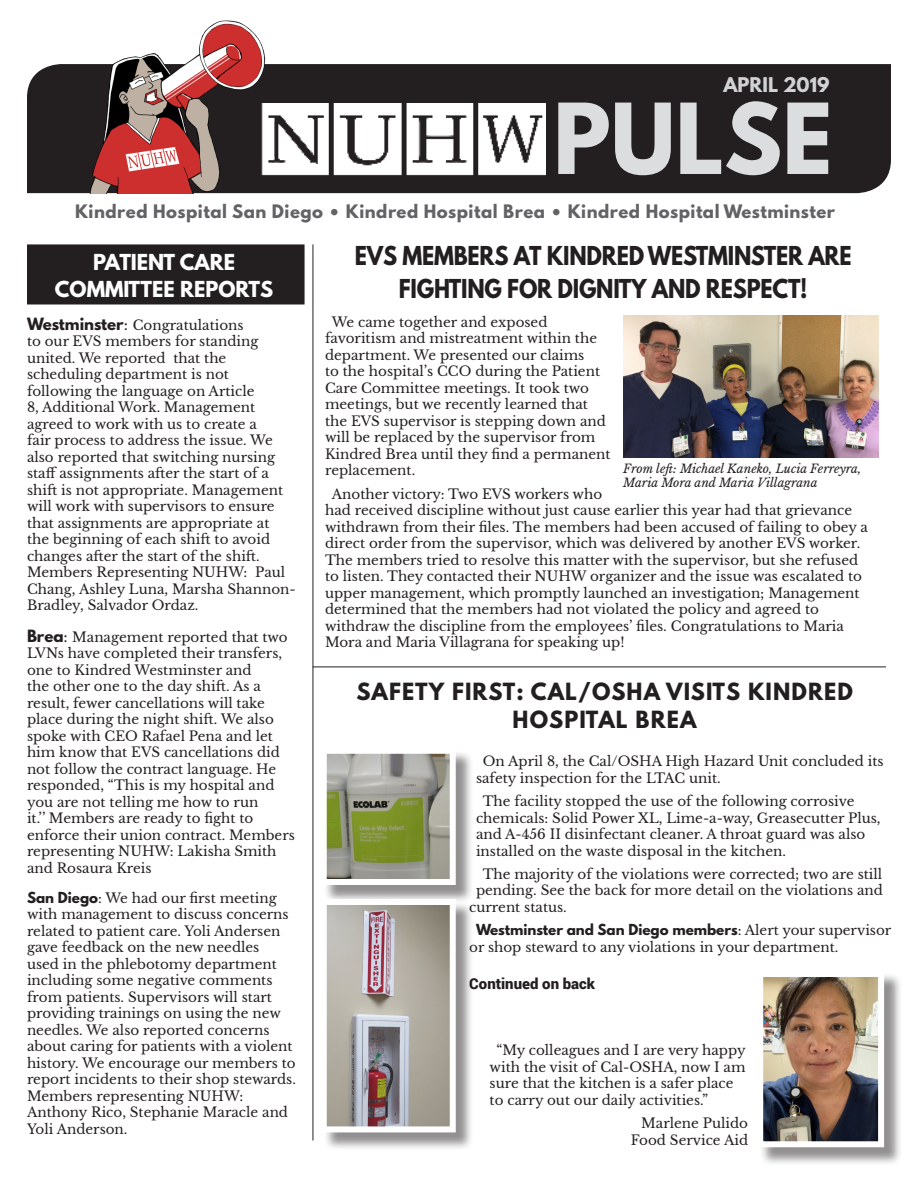
<style>
.page{position:relative;width:918px;height:1188px;background:#fff}
.page>*{position:absolute;margin:0;border:0;box-sizing:border-box;transform-origin:0 0}
.t1{font:700 86.55px "League Spartan";color:#dcdddf}
.t2{font:700 23.1px/33px "League Spartan";letter-spacing:-.01em;color:#231f20;text-align:center;scale:.91 1}
.t3{font:700 21px/28.5px "League Spartan";letter-spacing:.05em;color:#231f20;text-align:center}
.t4{font:700 19.5px "League Spartan";color:#fff}
.t5{font:700 18px "League Spartan";color:#d1d2d4}
.t6{font:700 16.5px "League Spartan";letter-spacing:.03em;color:#636366}
.t7{font:900 15px "Roboto";color:#231f20}
.t8{font:13.5px/16.5px "Libre Baskerville";color:#231f20}
.t9{font:italic 12px/14.4px "Libre Baskerville";color:#231f20}
.s1{font-family:"League Spartan";font-weight:700;font-size:15px}
.s2{font-size:15px}
.s3{font-family:"League Spartan";font-weight:700}
</style>
<div class="page">
<div style="left:27px;top:64px;width:864px;height:129px;background:#231f20"></div>
<img style="left:271px;top:103px;width:275px;height:74px">
<img style="left:79px;top:20px;width:192px;height:173px">
<hr style="left:313px;top:244px;width:1px;height:896px;background:#231f20">
<div style="left:28px;top:245px;width:276px;height:59px;background:#231f20"></div>
<div style="left:27px;top:244px;width:278px;height:60px;border:2px solid #231f20"></div>
<img style="left:623px;top:316px;width:256px;height:142px">
<div style="left:759px;top:972px;width:144px;height:194px;background:#231f20;opacity:.5"></div>
<img style="left:764px;top:978px;width:113px;height:162px">
<div style="left:757px;top:970px;width:127px;height:177px;border:6px solid #fff"></div>
<div style="left:323px;top:750px;width:151px;height:153px;background:#231f20;opacity:.5"></div>
<img style="left:328px;top:755px;width:121px;height:123px">
<div style="left:321px;top:748px;width:135px;height:137px;border:6px solid #fff"></div>
<div style="left:323px;top:901px;width:151px;height:250px;background:#231f20;opacity:.5"></div>
<img style="left:328px;top:906px;width:121px;height:219px">
<div style="left:321px;top:899px;width:135px;height:233px;border:6px solid #fff"></div>
<hr style="left:313px;top:667px;width:573px;height:1px;background:#231f20">
<p class="t5" style="left:723px;top:71px;width:108px">APRIL 2019</p>
<p class="t1" style="left:553px;top:71px;width:281px">PULSE</p>
<p class="t6" style="left:75px;top:198px;width:761px">Kindred Hospital San Diego • Kindred Hospital Brea • Kindred Hospital Westminster</p>
<p class="t4" style="left:93px;top:247px;width:143px">PATIENT CARE</p>
<p class="t4" style="left:55px;top:274px;width:220px">COMMITTEE REPORTS</p>
<p class="t8" style="left:27px;top:317px;width:270px"><span class="s1">Westminster</span><span class="s2">:</span> Congratulations<br>to our EVS members for standing united. We reported that the scheduling department is not following the language on Article<br>8, Additional Work. Management agreed to work with us to create a<br>fair process to address the issue. We also reported that switching nursing staff assignments after the start of a shift is not appropriate. Management will work with supervisors to ensure that assignments are appropriate at<br>the beginning of each shift to avoid changes after the start of the shift.<br>Members Representing NUHW: Paul Chang, Ashley Luna, Marsha Shannon-Bradley, Salvador Ordaz.</p>
<p class="t8" style="left:27px;top:629px;width:269px"><span class="s1">Brea</span><span class="s2">:</span> Management reported that two LVNs have completed their transfers, one to Kindred Westminster and<br>the other one to the day shift. As a result, fewer cancellations will take place during the night shift. We also spoke with CEO Rafael Pena and let him know that EVS cancellations did not follow the contract language. He responded, “This is my hospital and you are not telling me how to run<br>it.’’ Members are ready to fight to enforce their union contract. Members representing NUHW: Lakisha Smith and Rosaura Kreis</p>
<p class="t8" style="left:27px;top:890px;width:270px"><span class="s3">San Diego</span>: We had our first meeting with management to discuss concerns related to patient care. Yoli Andersen gave feedback on the new needles<br>used in the phlebotomy department including some negative comments from patients. Supervisors will start providing trainings on using the new needles. We also reported concerns about caring for patients with a violent history. We encourage our members to report incidents to their shop stewards.<br>Members representing NUHW:<br>Anthony Rico, Stephanie Maracle and Yoli Anderson.</p>
<p class="t2" style="left:355px;top:239px;width:547px">EVS MEMBERS AT KINDRED WESTMINSTER ARE<br>FIGHTING FOR DIGNITY AND RESPECT!</p>
<p class="t8" style="left:325px;top:314px;width:287px;text-indent:7px">We came together and exposed favoritism and mistreatment within the department. We presented our claims<br>to the hospital’s CCO during the Patient Care Committee meetings. It took two meetings, but we recently learned that the EVS supervisor is stepping down and will be replaced by the supervisor from Kindred Brea until they find a permanent replacement.</p>
<p class="t8" style="left:325px;top:486px;width:544px;text-indent:7px">Another victory: Two EVS workers who<br>had received discipline without just cause earlier this year had that grievance withdrawn from their files. The members had been accused of failing to obey a direct order from the supervisor, which was delivered by another EVS worker.<br>The members tried to resolve this matter with the supervisor, but she refused to listen. They contacted their NUHW organizer and the issue was escalated to upper management, which promptly launched an investigation; Management determined that the members had not violated the policy and agreed to withdraw the discipline from the employees’ files. Congratulations to Maria Mora and Maria Villagrana for speaking up!</p>
<p class="t9" style="left:623px;top:462px;width:240px">From left: Michael Kaneko, Lucia Ferreyra,<br>Maria Mora and Maria Villagrana</p>
<p class="t3" style="left:356px;top:677px;width:498px">SAFETY FIRST: CAL/OSHA VISITS KINDRED<br>HOSPITAL BREA</p>
<p class="t8" style="left:476px;top:753px;width:409px;text-indent:7px">On April 8, the Cal/OSHA High Hazard Unit concluded its safety inspection for the LTAC unit.</p>
<p class="t8" style="left:476px;top:793px;width:406px;text-indent:7px">The facility stopped the use of the following corrosive chemicals: Solid Power XL, Lime-a-way, Greasecutter Plus, and A-456 II disinfectant cleaner. A throat guard was also installed on the waste disposal in the kitchen.</p>
<p class="t8" style="left:483px;top:866px;width:401px">The majority of the violations were corrected; two are still</p>
<p class="t8" style="left:476px;top:882px;width:408px">pending. See the back for more detail on the violations and</p>
<p class="t8" style="left:469px;top:899px;width:99px">current status.</p>
<p class="t8" style="left:469px;top:922px;width:424px;text-indent:7px"><span class="s3">Westminster and San Diego members</span>: Alert your supervisor or shop steward to any violations in your department.</p>
<p class="t7" style="left:469px;top:973px;width:127px">Continued on back</p>
<p class="t8" style="left:490px;top:1042px;width:258px;text-indent:7px">“My colleagues and I are very happy with the visit of Cal-OSHA, now I am sure that the kitchen is a safer place to carry out our daily activities.”</p>
<p class="t8" style="left:641px;top:1115px;width:108px">Marlene Pulido</p>
<p class="t8" style="left:631px;top:1132px;width:119px">Food Service Aid</p>
</div>
